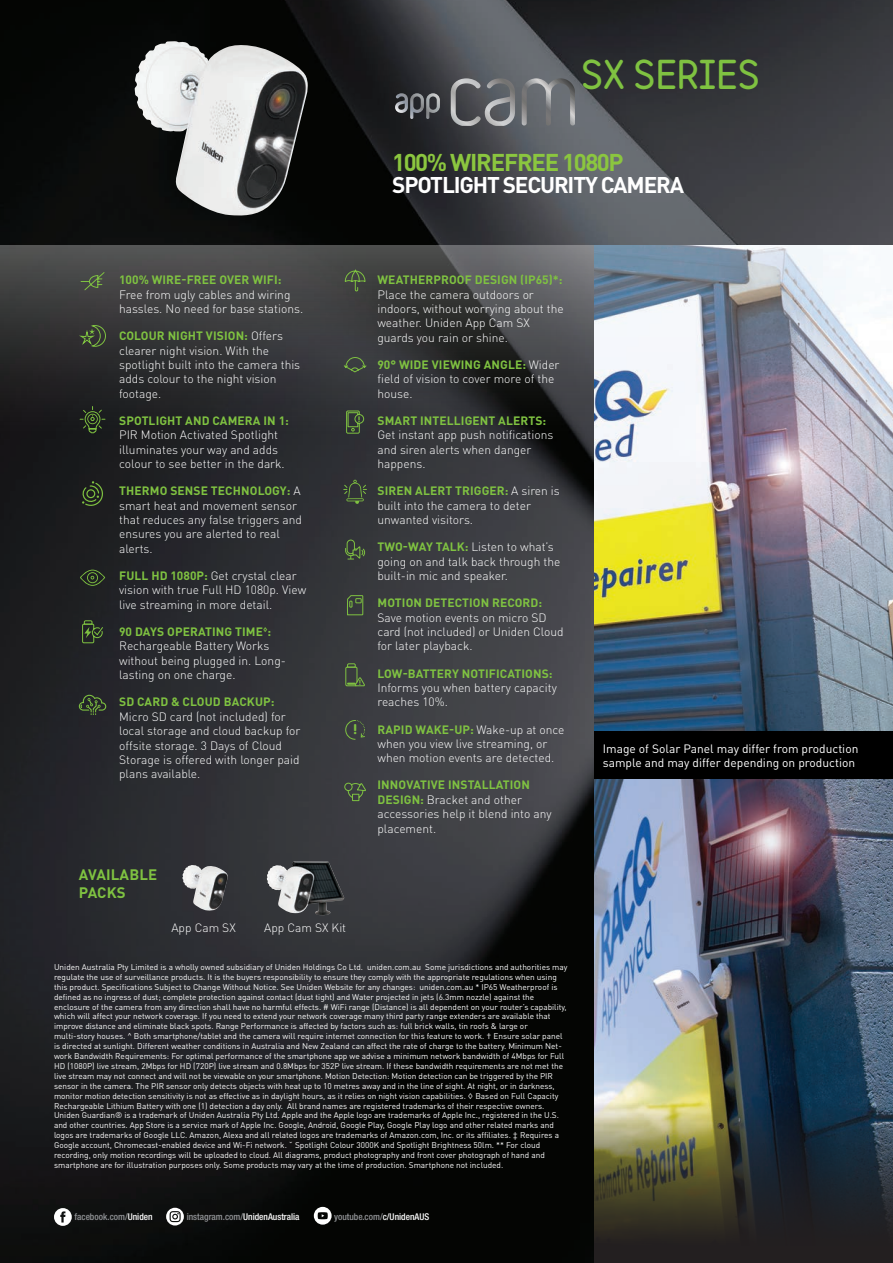
<style>
.page{position:relative;width:893px;height:1263px;background:#fff}
.page>*{position:absolute;margin:0;border:0;box-sizing:border-box;transform-origin:0 0}
.t1{font:900 35.7px "Variable";color:#7fc241}
.Sub_Head{font:700 24px "DINOT";letter-spacing:-.05em;color:#8bc63f}
.Sub_Head-2{font:700 22.5px "DINOT";letter-spacing:-.05em;color:#fff}
.Description{font:700 15px/18px "DINOT";letter-spacing:.01em;color:#7fc241}
.t2{font:900 13.8px "VAG Rounded";color:#7fc241}
.Description-2{font:300 12px/14.4px "DINOT";color:#fff}
.Description-3{font:12px/14.4px "DINOT";color:#fff}
.t3{font:500 condensed 9.3px "Helvetica Neue";color:#939598}
.t4{font:500 condensed 9.3px "Helvetica Neue";color:#fff}
.t5{font:8.25px/9.9px "DINOT";color:#fff}
.t6{font:900 7.95px "VAG Rounded";color:#7fc241}
.s1{font-weight:700;color:#7fc241}
.s2{color:#fff}
.s3{color:#939598}
</style>
<div class="page">
<img style="left:0;top:0;width:893px;height:1263px">
<img style="left:594px;top:448px;width:299px;height:283px">
<img style="left:594px;top:779px;width:299px;height:324px">
<svg style="left:0;top:245px;width:893px;height:203px;background:#616469"></svg>
<svg style="left:594px;top:1103px;width:299px;height:160px;background:#3b3f35"></svg>
<img style="left:182px;top:865px;width:45px;height:46px">
<img style="left:267px;top:862px;width:29px;height:51px">
<svg style="left:80px;top:271px;width:25px;height:20px"></svg>
<svg style="left:77px;top:325px;width:29px;height:22px"></svg>
<svg style="left:79px;top:406px;width:27px;height:28px"></svg>
<svg style="left:81px;top:481px;width:23px;height:26px"></svg>
<svg style="left:80px;top:570px;width:25px;height:16px"></svg>
<svg style="left:82px;top:620px;width:22px;height:24px"></svg>
<svg style="left:79px;top:695px;width:27px;height:20px"></svg>
<svg style="left:344px;top:269px;width:22px;height:22px"></svg>
<svg style="left:343px;top:357px;width:24px;height:16px"></svg>
<svg style="left:346px;top:410px;width:18px;height:24px"></svg>
<svg style="left:343px;top:480px;width:24px;height:24px"></svg>
<svg style="left:345px;top:539px;width:20px;height:21px"></svg>
<svg style="left:347px;top:595px;width:17px;height:21px"></svg>
<svg style="left:345px;top:663px;width:21px;height:24px"></svg>
<svg style="left:345px;top:720px;width:20px;height:20px"></svg>
<svg style="left:344px;top:782px;width:23px;height:19px"></svg>
<svg style="left:54px;top:1208px;width:18px;height:18px"></svg>
<svg style="left:166px;top:1208px;width:18px;height:17px"></svg>
<svg style="left:314px;top:1207px;width:18px;height:17px"></svg>
<svg style="left:451px;top:78px;width:64px;height:48px;background:#6f7074"></svg>
<svg style="left:522px;top:78px;width:53px;height:48px;background:#74777b"></svg>
<svg style="left:395px;top:93px;width:45px;height:26px"></svg>
<img style="left:135px;top:41px;width:173px;height:176px">
<div style="left:594px;top:731px;width:299px;height:48px;background:#000"></div>
<h1 class="t1" style="left:581px;top:51px;width:180px">SX SERIES</h1>
<p class="Sub_Head" style="left:392px;top:146px;width:233px">100% WIREFREE 1080P</p>
<p class="Sub_Head-2" style="left:392px;top:170px;width:293px">SPOTLIGHT SECURITY CAMERA</p>
<p class="Description-2" style="left:119px;top:272px;width:186px"><span class="s1">100% WIRE-FREE OVER WIFI:<br></span>Free from ugly cables and wiring hassles. No need for base stations.</p>
<p class="Description-2" style="left:119px;top:328px;width:183px"><span class="s1">COLOUR NIGHT VISION:</span> Offers clearer night vision. With the spotlight built into the camera this adds colour to the night vision footage.</p>
<p class="Description-2" style="left:119px;top:413px;width:171px"><span class="s1">SPOTLIGHT AND CAMERA IN 1:<br></span>PIR Motion Activated Spotlight illuminates your way and adds colour to see better in the dark.</p>
<p class="Description-2" style="left:119px;top:483px;width:184px"><span class="s1">THERMO SENSE TECHNOLOGY:</span> A smart heat and movement sensor that reduces any false triggers and ensures you are alerted to real alerts.</p>
<p class="Description-2" style="left:119px;top:568px;width:189px"><span class="s1">FULL HD 1080P:</span> Get crystal clear vision with true Full HD 1080p. View live streaming in more detail.</p>
<p class="Description-2" style="left:119px;top:624px;width:168px"><span class="s1">90 DAYS OPERATING TIME</span><sup>◊</sup><span class="s1">:<br></span>Rechargeable Battery Works without being plugged in. Long&shy;lasting on one charge.</p>
<p class="Description-2" style="left:119px;top:694px;width:183px"><span class="s1">SD CARD &amp; CLOUD BACKUP:<br></span>Micro SD card (not included) for local storage and cloud backup for offsite storage. 3 Days of Cloud<br>Storage is offered with longer paid plans available.</p>
<p class="t6" style="left:358px;top:414px;width:4px">!</p>
<h3 class="t2" style="left:354px;top:721px;width:5px">!</h3>
<p class="Description" style="left:79px;top:865px;width:80px">AVAILABLE<br>PACKS</p>
<p class="Description-2" style="left:171px;top:920px;width:66px">App Cam SX</p>
<p class="Description-2" style="left:264px;top:920px;width:83px">App Cam SX Kit</p>
<p class="Description-2" style="left:377px;top:272px;width:188px"><span class="s1">WEATHERPROOF DESIGN (IP65)*:<br></span>Place the camera outdoors or indoors, without worrying about the weather. Uniden App Cam SX guards you rain or shine.</p>
<p class="Description-2" style="left:377px;top:357px;width:184px"><span class="s1">90° WIDE VIEWING ANGLE:</span> Wider field of vision to cover more of the house.</p>
<p class="Description-2" style="left:377px;top:413px;width:177px"><span class="s1">SMART INTELLIGENT ALERTS:<br></span>Get instant app push notifications and siren alerts when danger happens.</p>
<p class="Description-2" style="left:377px;top:483px;width:184px"><span class="s1">SIREN ALERT TRIGGER:</span> A siren is built into the camera to deter unwanted visitors.</p>
<p class="Description-2" style="left:377px;top:539px;width:184px"><span class="s1">TWO-WAY TALK:</span> Listen to what’s going on and talk back through the built-in mic and speaker.</p>
<p class="Description-2" style="left:377px;top:595px;width:188px"><span class="s1">MOTION DETECTION RECORD:<br></span>Save motion events on micro SD card (not included) or Uniden Cloud for later playback.</p>
<p class="Description-2" style="left:377px;top:665px;width:181px"><span class="s1">LOW-BATTERY NOTIFICATIONS:<br></span>Informs you when battery capacity reaches 10%.</p>
<p class="Description-2" style="left:377px;top:721px;width:189px"><span class="s1">RAPID WAKE-UP:</span> Wake-up at once when you view live streaming, or when motion events are detected.</p>
<p class="Description-2" style="left:377px;top:777px;width:176px"><span class="s1">INNOVATIVE INSTALLATION<br>DESIGN:</span> Bracket and other accessories help it blend into any placement.</p>
<p class="Description-3" style="left:603px;top:741px;width:257px">Image of Solar Panel may differ from production sample and may differ depending on production</p>
<p class="t5" style="left:54px;top:962px;width:515px">Uniden Australia Pty Limited is a wholly owned subsidiary of Uniden Holdings Co Ltd. uniden.com.au Some jurisdictions and authorities may regulate the use of surveillance products. It is the buyers responsibility to ensure they comply with the appropriate regulations when using this product. Specifications Subject to Change Without Notice. See Uniden Website for any changes: uniden.com.au * IP65 Weatherproof is defi ned as no ingress of dust; complete protection against contact (dust tight) and Water projected in jets (6.3mm nozzle) against the enclosure of the camera from any direction shall have no harmful effects. # WiFi range (Distance) is all dependent on your router’s capability, which will affect your network coverage. If you need to extend your network coverage many third party range extenders are available that improve distance and eliminate black spots. Range Performance is affected by factors such as: full brick walls, tin roofs &amp; large or multi-story houses. ^ Both smartphone/tablet and the camera will require internet connection for this feature to work. † Ensure solar panel is directed at sunlight. Different weather conditions in Australia and New Zealand can affect the rate of charge to the battery. Minimum Net&shy;work Bandwidth Requirements: For optimal performance of the smartphone app we advise a minimum network bandwidth of 4Mbps for Full HD (1080P) live stream, 2Mbps for HD (720P) live stream and 0.8Mbps for 352P live stream. If these bandwidth requirements are not met the live stream may not connect and will not be viewable on your smartphone. Motion Detection: Motion detection can be triggered by the PIR sensor in the camera. The PIR sensor only detects objects with heat up to 10 metres away and in the line of sight. At night, or in darkness, monitor motion detection sensitivity is not as effective as in daylight hours, as it relies on night vision capabilities. ◊ Based on Full Capacity Rechargeable Lithium Battery with one (1) detection a day only. All brand names are registered trademarks of their respective owners.<br>Uniden Guardian® is a trademark of Uniden Australia Pty Ltd. Apple and the Apple logo are trademarks of Apple Inc., registered in the U.S. and other countries. App Store is a service mark of Apple Inc. Google, Android, Google Play, Google Play logo and other related marks and logos are trademarks of Google LLC. Amazon, Alexa and all related logos are trademarks of Amazon.com, Inc. or its affi liates. ‡ Requires a Google account, Chromecast-enabled device and Wi-Fi network. ˇ Spotlight Colour 3000K and Spotlight Brightness 50lm. ** For cloud recording, only motion recordings will be uploaded to cloud. All diagrams, product photography and front cover photograph of hand and smartphone are for illustration purposes only. Some products may vary at the time of production. Smartphone not included.</p>
<p class="t3" style="left:75px;top:1211px;width:80px">facebook.com/<span class="s2">Uniden</span></p>
<p class="t4" style="left:187px;top:1211px;width:114px"><span class="s3">instagram.com/</span>UnidenAustralia</p>
<p class="t3" style="left:334px;top:1211px;width:97px">youtube.com/<span class="s2">c/UnidenAUS</span></p>
</div>
